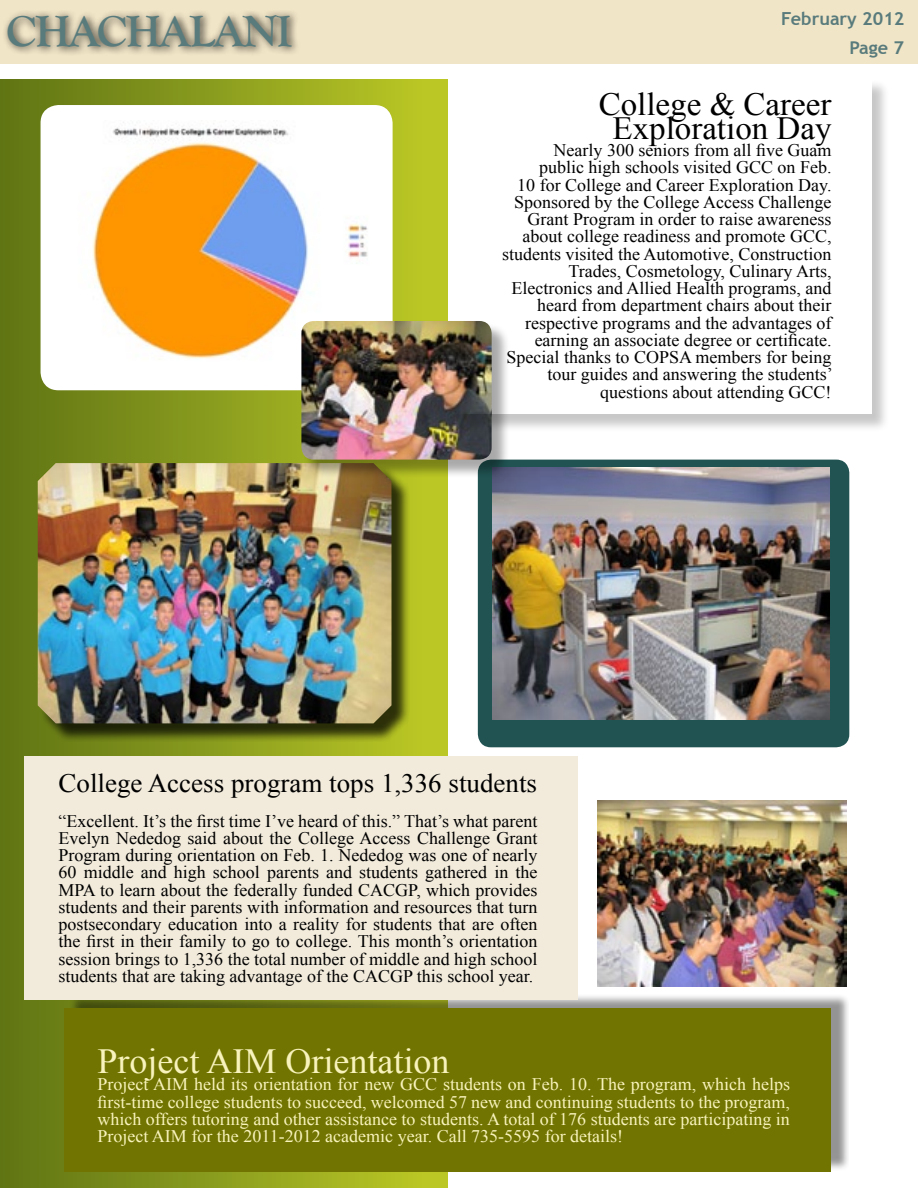
<style>
.page{position:relative;width:918px;height:1188px;background:#fff}
.page>*{position:absolute;margin:0;border:0;box-sizing:border-box;transform-origin:0 0}
.t1{font:700 45px "Goudy Old Style T";letter-spacing:-.03em;color:#597b7c}
.t2{font:35.25px "Times New Roman";color:#f8f3bc}
.t3{font:32.4px/24px "Times New Roman";color:#000;text-align:center}
.t4{font:26.4px "Times New Roman";color:#000}
.t5{font:700 18px "Trebuchet MS";color:#597b7c}
.t6{font:17.7px/17.2px "Times New Roman";color:#000;text-align:right}
.t7{font:17.7px/17.2px "Times New Roman";color:#f8f3bc;text-align:justify}
.t8{font:700 17.7px "Trebuchet MS";color:#597b7c}
</style>
<div class="page">
<div style="left:0;top:0;width:918px;height:63px;background:#f1e5c7"></div>
<div style="left:2px;top:10px;width:300px;height:47px;background:#000;opacity:.75"></div>
<div style="left:0;top:80px;width:447px;height:1108px;background:linear-gradient(to right,#607417,#bdca26)"></div>
<img style="left:597px;top:800px;width:249px;height:187px">
<div style="left:40px;top:466px;width:371px;height:276px;background:#000;opacity:.75"></div>
<img style="left:38px;top:463px;width:354px;height:260px">
<div style="left:478px;top:460px;width:371px;height:287px;background:#205352;border-radius:13px"></div>
<img style="left:493px;top:467px;width:337px;height:253px">
<div style="left:41px;top:105px;width:352px;height:285px;background:#fff;border-radius:18px"></div>
<img style="left:92px;top:122px;width:276px;height:238px">
<div style="left:69px;top:994px;width:780px;height:177px;background:#000;opacity:.42"></div>
<div style="left:64px;top:1009px;width:767px;height:163px;background:#717400"></div>
<div style="left:304px;top:324px;width:207px;height:154px;background:#000;opacity:.34"></div>
<img style="left:301px;top:321px;width:191px;height:139px">
<div style="left:457px;top:79px;width:433px;height:353px;background:#000;opacity:.22"></div>
<div style="left:455px;top:78px;width:417px;height:336px;background:#fff"></div>
<div style="left:25px;top:756px;width:553px;height:244px;background:#f2ebdc"></div>
<h1 class="t1" style="left:6px;top:6px;width:287px">CHACHALANI</h1>
<p class="t5" style="left:781px;top:7px;width:125px">February 2012</p>
<p class="t8" style="left:850px;top:37px;width:56px">Page 7</p>
<h3 class="t3" style="left:599px;top:91px;width:234px">College &amp; Career<br>Exploration Day</h3>
<p class="t6" style="left:502px;top:141px;width:332px">Nearly 300 seniors from all five Guam<br>public high schools visited GCC on Feb.<br>10 for College and Career Exploration Day.<br>Sponsored by the College Access Challenge Grant Program in order to raise awareness about college readiness and promote GCC, students visited the Automotive, Construction Trades, Cosmetology, Culinary Arts, Electronics and Allied Health programs, and heard from department chairs about their respective programs and the advantages of earning an associate degree or certificate.<br>Special thanks to COPSA members for being tour guides and answering the students’ questions about attending GCC!</p>
<h3 class="t4" style="left:59px;top:766px;width:480px">College Access program tops 1,336 students</h3>
<p class="t6" style="left:59px;top:812px;width:480px;text-align:justify">“Excellent. It’s the first time I’ve heard of this.” That’s what parent Evelyn Nededog said about the College Access Challenge Grant Program during orientation on Feb. 1. Nededog was one of nearly 60 middle and high school parents and students gathered in the MPA to learn about the federally funded CACGP, which provides students and their parents with information and resources that turn postsecondary education into a reality for students that are often the first in their family to go to college. This month’s orientation session brings to 1,336 the total number of middle and high school students that are taking advantage of the CACGP this school year.</p>
<h2 class="t2" style="left:97px;top:1038px;width:353px">Project AIM Orientation</h2>
<p class="t7" style="left:97px;top:1075px;width:694px">Project AIM held its orientation for new GCC students on Feb. 10. The program, which helps first-time college students to succeed, welcomed 57 new and continuing students to the program, which offers tutoring and other assistance to students. A total of 176 students are participating in Project AIM for the 2011-2012 academic year. Call 735-5595 for details!</p>
</div>
